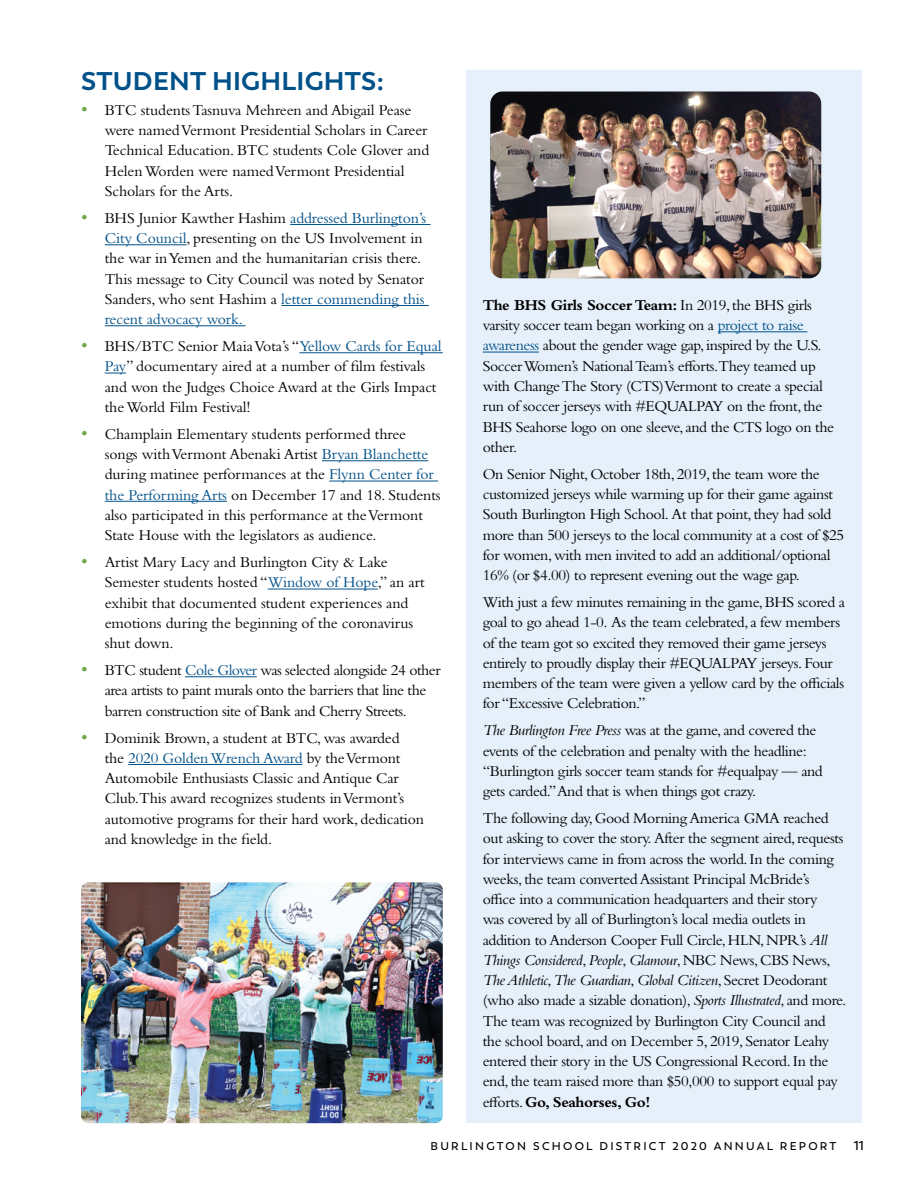
<style>
.page{position:relative;width:918px;height:1188px;background:#fff}
.page>*{position:absolute;margin:0;border:0;box-sizing:border-box;transform-origin:0 0}
.t1{font:700 25.5px "Trenda";letter-spacing:.01em;color:#00518a}
.t2{font:15.75px/20.2px "Bembo Std";letter-spacing:-.025em;color:#000}
.t3{font:15.75px/20.2px "Bembo Std";letter-spacing:-.005em;color:#000}
.t4{font:600 12.75px "Trenda";color:#000}
.t5{font:600 11.25px "Trenda";letter-spacing:.2em;color:#000}
.s1{font-size:18.75px;color:#6fa84f}
.s2{color:#00518a}
.s3{font-weight:700}
.s4{font-style:italic}
</style>
<div class="page">
<hr style="left:290px;top:224px;width:140px;height:1px;background:#00518a">
<hr style="left:105px;top:244px;width:81px;height:1px;background:#00518a">
<hr style="left:281px;top:305px;width:148px;height:1px;background:#00518a">
<hr style="left:105px;top:325px;width:141px;height:1px;background:#00518a">
<hr style="left:299px;top:352px;width:144px;height:1px;background:#00518a">
<svg style="left:105px;top:373px;width:21px;height:1px"></svg>
<hr style="left:322px;top:460px;width:106px;height:1px;background:#00518a">
<hr style="left:329px;top:481px;width:109px;height:1px;background:#00518a">
<hr style="left:105px;top:501px;width:122px;height:1px;background:#00518a">
<hr style="left:268px;top:589px;width:110px;height:1px;background:#00518a">
<hr style="left:185px;top:676px;width:72px;height:1px;background:#00518a">
<hr style="left:128px;top:764px;width:174px;height:1px;background:#00518a">
<img style="left:81px;top:882px;width:362px;height:241px">
<div style="left:467px;top:70px;width:395px;height:1053px;background:#e6f0fa"></div>
<hr style="left:718px;top:331px;width:89px;height:1px;background:#00518a">
<hr style="left:483px;top:352px;width:56px;height:1px;background:#00518a">
<img style="left:490px;top:92px;width:331px;height:186px">
<h1 class="t1" style="left:81px;top:65px;width:304px">STUDENT HIGHLIGHTS:</h1>
<p class="t3" style="left:105px;top:100px;width:326px;text-indent:-24px"><span class="s1">•</span> BTC students Tasnuva Mehreen and Abigail Pease were named Vermont Presidential Scholars in Career Technical Education. BTC students Cole Glover and Helen Worden were named Vermont Presidential Scholars for the Arts.</p>
<p class="t3" style="left:105px;top:208px;width:323px;text-indent:-24px"><span class="s1">•</span> BHS Junior Kawther Hashim <span class="s2">addressed Burlington’s City Council</span>, presenting on the US Involvement in the war in Yemen and the humanitarian crisis there.<br>This message to City Council was noted by Senator Sanders, who sent Hashim a <span class="s2">letter commending this recent advocacy work.</span></p>
<p class="t3" style="left:105px;top:336px;width:338px;text-indent:-24px"><span class="s1">•</span> BHS/BTC Senior Maia Vota’s “<span class="s2">Yellow Cards for Equal Pay</span>” documentary aired at a number of film festivals and won the Judges Choice Award at the Girls Impact the World Film Festival!</p>
<p class="t3" style="left:105px;top:424px;width:337px;text-indent:-24px"><span class="s1">•</span> Champlain Elementary students performed three songs with Vermont Abenaki Artist <span class="s2">Bryan Blanchette </span>during matinee performances at the <span class="s2">Flynn Center for the Performing Arts</span> on December 17 and 18. Students also participated in this performance at the Vermont State House with the legislators as audience.</p>
<p class="t3" style="left:105px;top:552px;width:322px;text-indent:-24px"><span class="s1">•</span> Artist Mary Lacy and Burlington City &amp; Lake Semester students hosted “<span class="s2">Window of Hope</span>,” an art exhibit that documented student experiences and emotions during the beginning of the coronavirus shut down.</p>
<p class="t2" style="left:105px;top:660px;width:337px;text-indent:-24px"><span class="s1">•</span> BTC student <span class="s2">Cole Glover</span> was selected alongside 24 other area artists to paint murals onto the barriers that line the barren construction site of Bank and Cherry Streets.</p>
<p class="t2" style="left:105px;top:727px;width:321px;text-indent:-24px"><span class="s1">•</span> Dominik Brown, a student at BTC, was awarded<br>the <span class="s2">2020 Golden Wrench Award</span> by the Vermont Automobile Enthusiasts Classic and Antique Car Club.This award recognizes students in Vermont’s automotive programs for their hard work, dedication and knowledge in the field.</p>
<p class="t2" style="left:483px;top:295px;width:353px"><span class="s3">The BHS Girls Soccer Team:</span> In 2019, the BHS girls varsity soccer team began working on a <span class="s2">project to raise awareness</span> about the gender wage gap, inspired by the U.S.<br>Soccer Women’s National Team’s efforts.They teamed up with Change The Story (CTS) Vermont to create a special run of soccer jerseys with #EQUALPAY on the front, the BHS Seahorse logo on one sleeve, and the CTS logo on the other.</p>
<p class="t2" style="left:483px;top:463px;width:363px">On Senior Night, October 18th, 2019, the team wore the customized jerseys while warming up for their game against South Burlington High School. At that point, they had sold more than 500 jerseys to the local community at a cost of $25 for women, with men invited to add an additional/optional 16% (or $4.00) to represent evening out the wage gap.</p>
<p class="t2" style="left:483px;top:592px;width:364px">With just a few minutes remaining in the game, BHS scored a goal to go ahead 1-0. As the team celebrated, a few members of the team got so excited they removed their game jerseys entirely to proudly display their #EQUALPAY jerseys. Four members of the team were given a yellow card by the officials for “Excessive Celebration.”</p>
<p class="t2" style="left:483px;top:720px;width:342px"><span class="s4">The Burlington Free Press</span> was at the game, and covered the events of the celebration and penalty with the headline: “Burlington girls soccer team stands for #equalpay — and gets carded.” And that is when things got crazy.</p>
<p class="t2" style="left:483px;top:808px;width:365px">The following day, Good Morning America GMA reached out asking to cover the story. After the segment aired, requests for interviews came in from across the world. In the coming weeks, the team converted Assistant Principal McBride’s office into a communication headquarters and their story<br>was covered by all of Burlington’s local media outlets in addition to Anderson Cooper Full Circle, HLN, NPR’s <span class="s4">All Things Considered</span>, <span class="s4">People</span>, <span class="s4">Glamour</span>, NBC News, CBS News, <span class="s4">The Athletic</span>, <span class="s4">The Guardian</span>, <span class="s4">Global Citizen</span>, Secret Deodorant (who also made a sizable donation), <span class="s4">Sports Illustrated</span>, and more.<br>The team was recognized by Burlington City Council and the school board, and on December 5, 2019, Senator Leahy entered their story in the US Congressional Record. In the end, the team raised more than $50,000 to support equal pay efforts. <span class="s3">Go, Seahorses, Go!</span></p>
<p class="t5" style="left:431px;top:1140px;width:407px">BURLINGTON SCHOOL DISTRICT 2020 ANNUAL REPORT</p>
<p class="t4" style="left:854px;top:1138px;width:12px">11</p>
</div>
